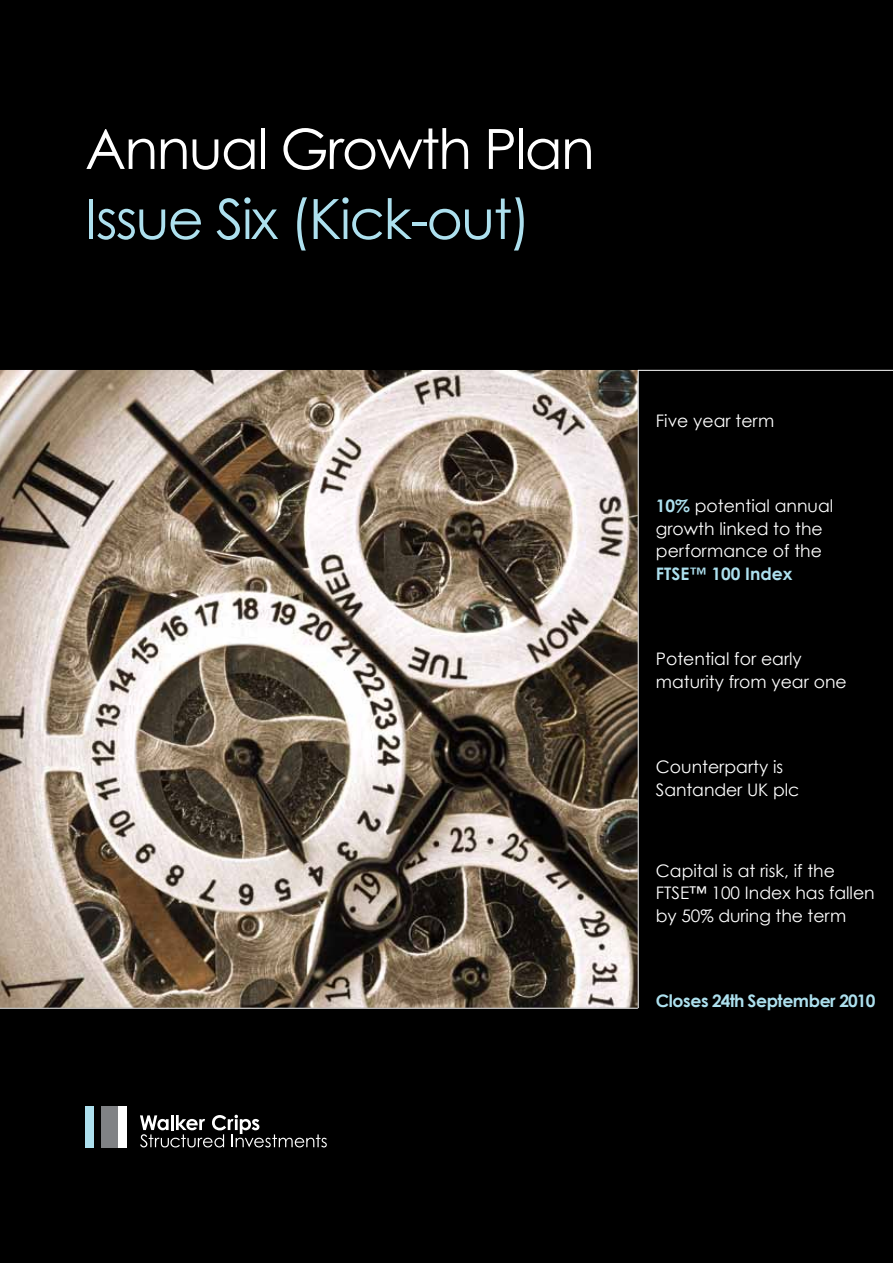
<style>
.page{position:relative;width:893px;height:1263px;background:#000}
.page>*{position:absolute;margin:0;border:0;box-sizing:border-box;transform-origin:0 0}
.t1{font:55.5px "Century Gothic";letter-spacing:-.03em;color:#ade0ee}
.t2{font:55.5px "Century Gothic";letter-spacing:-.03em;color:#fff}
.t3{font:17.25px/22.5px "Century Gothic";color:#fff}
.t4{font:700 17.25px "Century Gothic";letter-spacing:-.025em;color:#ade0ee}
.t5{font:700 17.25px "Century Gothic";color:#ade0ee}
.s1{font-weight:700;color:#ade0ee}
</style>
<div class="page">
<img style="left:0;top:370px;width:638px;height:638px">
<hr style="left:638px;top:370px;width:1px;height:638px;background:#fff">
<hr style="left:638px;top:370px;width:255px;height:1px;background:#fff">
<hr style="left:0;top:1008px;width:638px;height:1px;background:#fff">
<div style="left:102px;top:1106px;width:16px;height:41px;background:#808285"></div>
<div style="left:85px;top:1106px;width:8px;height:41px;background:#ade0ee"></div>
<div style="left:118px;top:1106px;width:8px;height:41px;background:#fff"></div>
<svg style="left:140px;top:1115px;width:187px;height:32px"></svg>
<h1 class="t2" style="left:85px;top:115px;width:511px">Annual Growth Plan</h1>
<h1 class="t1" style="left:85px;top:185px;width:447px">Issue Six (Kick-out)</h1>
<p class="t3" style="left:656px;top:409px;width:120px">Five year term</p>
<p class="t3" style="left:656px;top:494px;width:179px"><span class="s1">10%</span> potential annual growth linked to the performance of the</p>
<p class="t5" style="left:656px;top:562px;width:138px">FTSE™ 100 Index</p>
<p class="t3" style="left:656px;top:647px;width:192px">Potential for early maturity from year one</p>
<p class="t3" style="left:656px;top:755px;width:145px">Counterparty is<br>Santander UK plc</p>
<p class="t3" style="left:656px;top:859px;width:220px">Capital is at risk, if the<br>FTSE™ 100 Index has fallen by 50% during the term</p>
<p class="t4" style="left:656px;top:990px;width:221px">Closes 24th September 2010</p>
</div>
